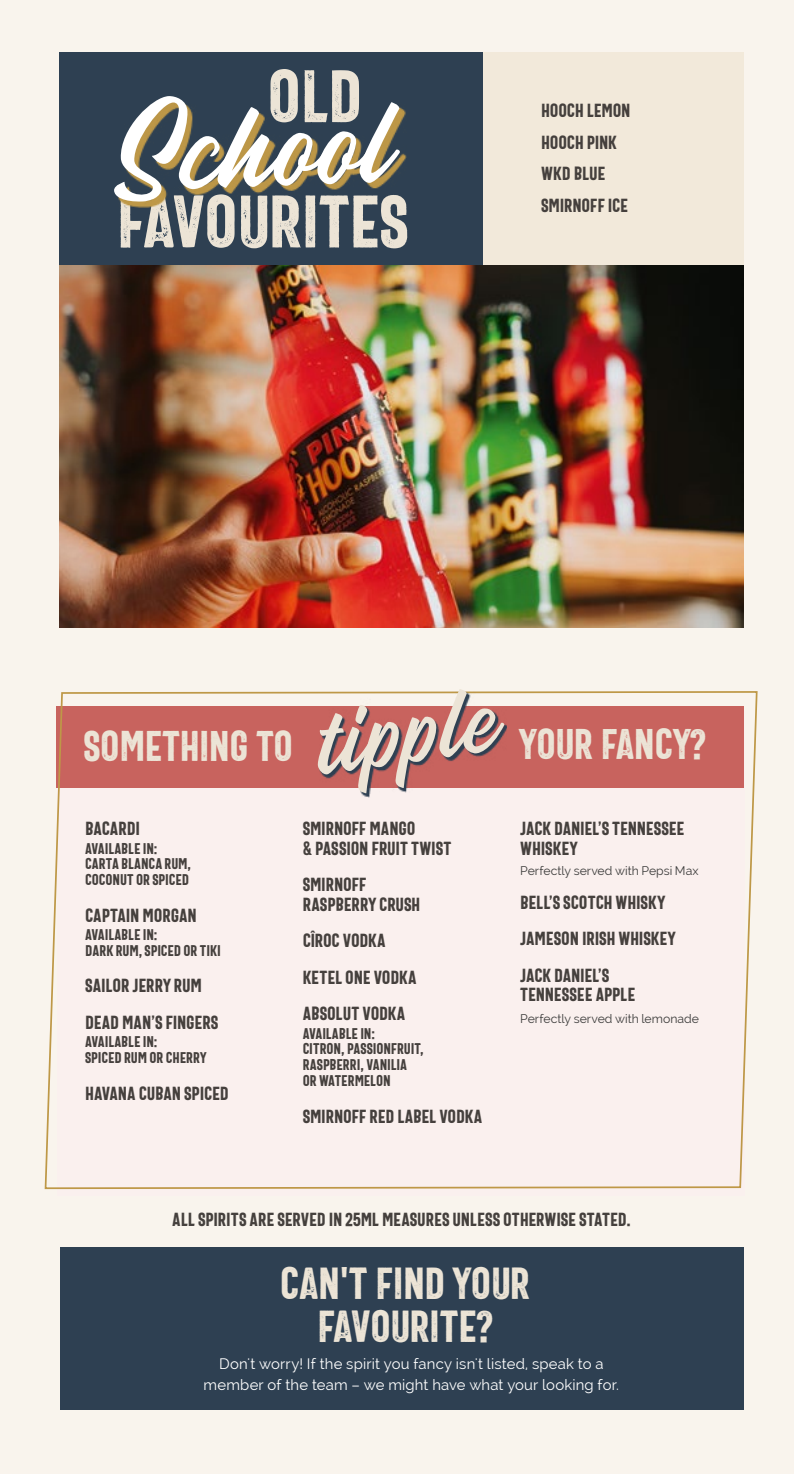
<style>
.page{position:relative;width:794px;height:1474px;background:#fff}
.page>*{position:absolute;margin:0;border:0;box-sizing:border-box;transform-origin:0 0}
.t1{font:121.45px "Heather Oliver";color:#fff}
.t2{font:100.45px "Heather Oliver";color:#ece4d6}
.t3{font:75.25px "The Bartender Cond Sans Press";letter-spacing:-.01em;color:#ece4d6}
.t4{font:45.5px/43.1px "The Bartender Cond Sans Press";letter-spacing:-.01em;color:#ece4d6;text-align:center}
.t5{font:43.4px "The Bartender Cond Sans Press";letter-spacing:-.01em;color:#ece4d6}
.t6{font:19.25px/36.6px "The Bartender Cond Sans";letter-spacing:-.005em;color:#45403d}
.t7{font:15.75px/15.8px "The Bartender Cond Sans";letter-spacing:-.005em;color:#45403d}
.t8{font:14.88px/21px "Raleway";letter-spacing:.01em;color:#fff;text-align:center}
.t9{font:12.25px "Raleway";color:#3c3c3b}
</style>
<div class="page">
<div style="left:0;top:0;width:794px;height:1473px;background:#f9f4ed"></div>
<div style="left:60px;top:1247px;width:684px;height:162px;background:#2e4052"></div>
<div style="left:59px;top:52px;width:684px;height:222px;background:#f2e9da"></div>
<div style="left:59px;top:52px;width:423px;height:222px;background:#2e4052"></div>
<svg style="left:44px;top:691px;width:714px;height:498px"></svg>
<svg style="left:319px;top:691px;width:188px;height:106px"></svg>
<img style="left:59px;top:265px;width:684px;height:363px">
<svg style="left:118px;top:101px;width:288px;height:107px"></svg>
<h3 class="t3" style="left:267px;top:55px;width:96px">OLD</h3>
<h1 class="t1" style="left:109px;top:73px;width:283px;rotate:-2deg">School</h1>
<h3 class="t3" style="left:116px;top:180px;width:293px">FAVOURITES</h3>
<p class="t6" style="left:541px;top:95px;width:91px;line-height:31.7px">HOOCH LEMON<br>HOOCH PINK<br>WKD BLUE<br>SMIRNOFF ICE</p>
<h3 class="t5" style="left:83px;top:721px;width:211px">SOMETHING TO</h3>
<p class="t6" style="left:85px;top:811px;width:56px">BACARDI</p>
<p class="t7" style="left:85px;top:840px;width:107px">AVAILABLE IN:<br>CARTA BLANCA RUM,<br>COCONUT OR SPICED</p>
<p class="t6" style="left:85px;top:897px;width:113px">CAPTAIN MORGAN</p>
<p class="t7" style="left:85px;top:927px;width:137px">AVAILABLE IN:<br>DARK RUM, SPICED OR TIKI</p>
<p class="t6" style="left:85px;top:967px;width:134px">SAILOR JERRY RUM<br>DEAD MAN’S FINGERS</p>
<p class="t7" style="left:85px;top:1034px;width:123px">AVAILABLE IN:<br>SPICED RUM OR CHERRY</p>
<p class="t6" style="left:85px;top:1075px;width:145px">HAVANA CUBAN SPICED</p>
<h2 class="t2" style="left:310px;top:677px;width:199px;rotate:-8deg">tipple</h2>
<h3 class="t5" style="left:519px;top:720px;width:189px">YOUR FANCY?</h3>
<p class="t6" style="left:303px;top:819px;width:150px;line-height:19.2px">SMIRNOFF MANGO<br>&amp; PASSION FRUIT TWIST</p>
<p class="t6" style="left:303px;top:875px;width:119px;line-height:19.2px">SMIRNOFF<br>RASPBERRY CRUSH</p>
<p class="t6" style="left:303px;top:922px;width:115px">CÎROC VODKA<br>KETEL ONE VODKA<br>ABSOLUT VODKA</p>
<p class="t7" style="left:303px;top:1025px;width:123px">AVAILABLE IN:<br>CITRON, PASSIONFRUIT,<br>RASPBERRI, VANILIA<br>OR WATERMELON</p>
<p class="t6" style="left:303px;top:1098px;width:181px">SMIRNOFF RED LABEL VODKA</p>
<p class="t6" style="left:520px;top:819px;width:166px;line-height:19.2px">JACK DANIEL’S TENNESSEE<br>WHISKEY</p>
<p class="t9" style="left:520px;top:863px;width:180px">Perfectly served with Pepsi Max</p>
<p class="t6" style="left:520px;top:884px;width:157px">BELL’S SCOTCH WHISKY<br>JAMESON IRISH WHISKEY<br>JACK DANIEL’S</p>
<p class="t6" style="left:520px;top:976px;width:117px">TENNESSEE APPLE</p>
<p class="t9" style="left:520px;top:1011px;width:180px">Perfectly served with lemonade</p>
<p class="t6" style="left:172px;top:1201px;width:460px">ALL SPIRITS ARE SERVED IN 25ML MEASURES UNLESS OTHERWISE STATED.</p>
<h3 class="t4" style="left:280px;top:1262px;width:252px">CAN'T FIND YOUR<br>FAVOURITE?</h3>
<p class="t8" style="left:204px;top:1352px;width:417px">Don't worry! If the spirit you fancy isn't listed, speak to a member of the team – we might have what your looking for.</p>
</div>
